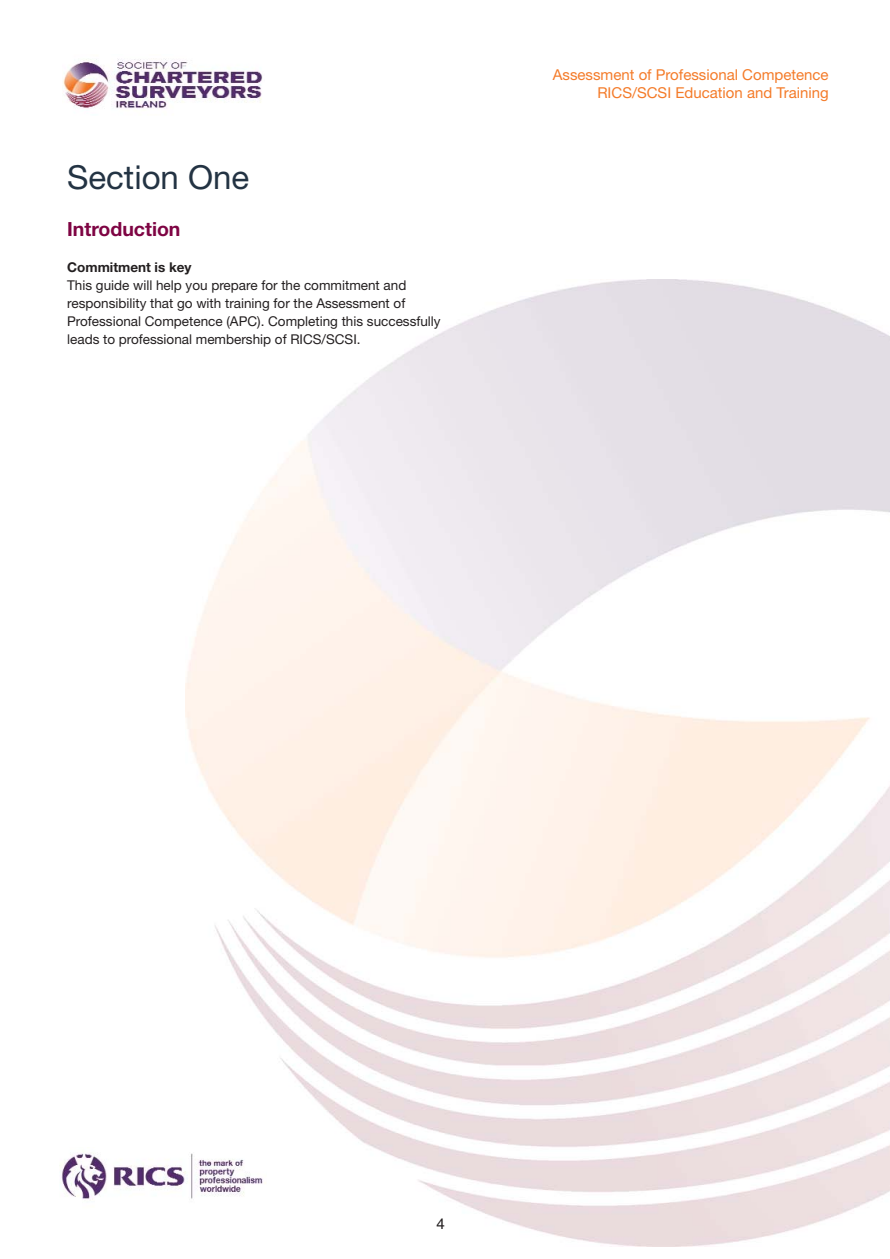
<style>
.page{position:relative;width:890px;height:1259px;background:#fff}
.page>*{position:absolute;margin:0;border:0;box-sizing:border-box;transform-origin:0 0}
.t1{font:33px "Helvetica Neue";color:#233343}
.t2{font:700 19.5px "Helvetica Neue";color:#7e0443}
.t3{font:15px/18px "Helvetica Neue";color:#f47b29;text-align:right}
.t4{font:15px "Helvetica";color:#231f20}
.t5{font:13.5px/18px "Helvetica Neue";color:#231f20}
.t6{font:700 13.5px "Helvetica Neue";color:#231f20}
</style>
<div class="page">
<img style="left:63px;top:59px;width:200px;height:50px">
<img style="left:59px;top:1152px;width:208px;height:50px">
<h1 class="t1" style="left:67px;top:165px;width:183px">Section One</h1>
<h2 class="t2" style="left:67px;top:221px;width:115px">Introduction</h2>
<p class="t6" style="left:67px;top:262px;width:126px">Commitment is key</p>
<p class="t5" style="left:67px;top:277px;width:375px">This guide will help you prepare for the commitment and responsibility that go with training for the Assessment of Professional Competence (APC). Completing this successfully leads to professional membership of RICS/SCSI.</p>
<p class="t3" style="left:553px;top:67px;width:277px">Assessment of Professional Competence<br>RICS/SCSI Education and Training</p>
<p class="t4" style="left:436px;top:1217px;width:10px">4</p>
</div>
